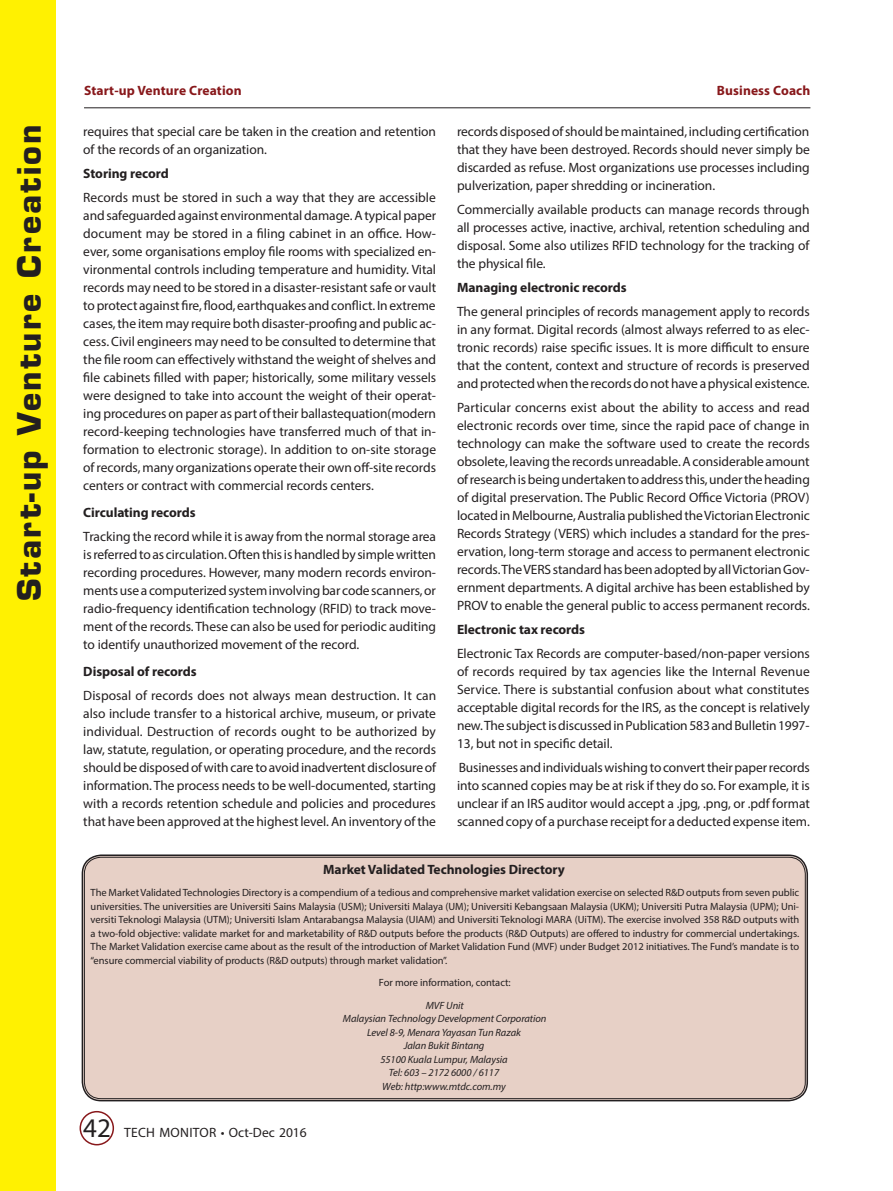
<style>
.page{position:relative;width:893px;height:1191px;background:#fff}
.page>*{position:absolute;margin:0;border:0;box-sizing:border-box;transform-origin:0 0}
.t1{font:700 31.5px "Eurostile";letter-spacing:.07em;color:#231f20}
.TS_BT_p4{font:13.5px/18px "Myriad Pro";letter-spacing:-.005em;color:#231f20;text-align:justify}
.TS_BT_p4-2{font:700 13.5px "Myriad Pro";letter-spacing:-.005em;color:#231f20}
.t2{font:700 13.5px "Myriad Pro";letter-spacing:.01em;color:#88181b}
.Filler_BT{font:700 13.5px "Myriad Pro";letter-spacing:-.005em;color:#231f20}
.VFH{font:13.5px "Myriad Pro";letter-spacing:.015em;color:#231f20}
.Filler_BT-2{font:10.5px/13.5px "Myriad Pro";letter-spacing:-.005em;color:#231f20;text-align:justify}
.Filler_BT-3{font:italic 10.5px/13.5px "Myriad Pro";letter-spacing:-.005em;color:#231f20;text-align:center}
.s1{font-size:27px}
</style>
<div class="page">
<div style="left:80px;top:1111px;width:34px;height:34px;border:2px solid #88181b;border-radius:50%"></div>
<div style="left:0;top:0;width:56px;height:1191px;background:#fff101"></div>
<hr style="left:84px;top:107px;width:726px;height:1px;background:#231f20">
<div style="left:83px;top:856px;width:723px;height:243px;background:#e7d0c6;border-radius:18px"></div>
<div style="left:82px;top:854px;width:726px;height:247px;border:2px solid #231f20;border-radius:19px"></div>
<div style="left:84px;top:857px;width:721px;height:242px;border:1px solid #231f20;border-radius:17px"></div>
<h1 class="t1" style="left:10px;top:601px;width:478px;rotate:-90deg">Start-up Venture Creation</h1>
<p class="t2" style="left:84px;top:81px;width:159px">Start-up Venture Creation</p>
<p class="t2" style="left:716px;top:81px;width:95px">Business Coach</p>
<p class="TS_BT_p4" style="left:457px;top:122px;width:354px">records disposed of should be maintained, including certification that they have been destroyed. Records should never simply be discarded as refuse. Most organizations use processes including pulverization, paper shredding or incineration.</p>
<p class="TS_BT_p4" style="left:457px;top:200px;width:354px">Commercially available products can manage records through all processes active, inactive, archival, retention scheduling and disposal. Some also utilizes RFID technology for the tracking of the physical file.</p>
<p class="TS_BT_p4-2" style="left:457px;top:279px;width:171px">Managing electronic records</p>
<p class="TS_BT_p4" style="left:457px;top:302px;width:354px">The general principles of records management apply to records in any format. Digital records (almost always referred to as elec&shy;tronic records) raise specific issues. It is more difficult to ensure that the content, context and structure of records is preserved and protected when the records do not have a physical existence.</p>
<p class="TS_BT_p4" style="left:457px;top:398px;width:354px">Particular concerns exist about the ability to access and read electronic records over time, since the rapid pace of change in technology can make the software used to create the records obsolete, leaving the records unreadable. A considerable amount of research is being undertaken to address this, under the heading of digital preservation. The Public Record Office Victoria (PROV) located in Melbourne, Australia published the Victorian Electronic Records Strategy (VERS) which includes a standard for the pres&shy;ervation, long-term storage and access to permanent electronic records. The VERS standard has been adopted by all Victorian Gov&shy;ernment departments. A digital archive has been established by PROV to enable the general public to access permanent records.</p>
<p class="TS_BT_p4-2" style="left:457px;top:621px;width:130px">Electronic tax records</p>
<p class="TS_BT_p4" style="left:457px;top:644px;width:354px">Electronic Tax Records are computer-based/non-paper versions of records required by tax agencies like the Internal Revenue Service. There is substantial confusion about what constitutes acceptable digital records for the IRS, as the concept is relatively new. The subject is discussed in Publication 583 and Bulletin 1997- 13, but not in specific detail.</p>
<p class="TS_BT_p4" style="left:457px;top:758px;width:354px">Businesses and individuals wishing to convert their paper records into scanned copies may be at risk if they do so. For example, it is unclear if an IRS auditor would accept a .jpg, .png, or .pdf format scanned copy of a purchase receipt for a deducted expense item.</p>
<p class="Filler_BT" style="left:323px;top:860px;width:243px">Market Validated Technologies Directory</p>
<p class="Filler_BT-2" style="left:91px;top:885px;width:710px">The Market Validated Technologies Directory is a compendium of a tedious and comprehensive market validation exercise on selected R&amp;D outputs from seven public universities. The universities are Universiti Sains Malaysia (USM); Universiti Malaya (UM); Universiti Kebangsaan Malaysia (UKM); Universiti Putra Malaysia (UPM); Uni&shy;versiti Teknologi Malaysia (UTM); Universiti Islam Antarabangsa Malaysia (UIAM) and Universiti Teknologi MARA (UiTM). The exercise involved 358 R&amp;D outputs with a two-fold objective: validate market for and marketability of R&amp;D outputs before the products (R&amp;D Outputs) are offered to industry for commercial undertakings.<br>The Market Validation exercise came about as the result of the introduction of Market Validation Fund (MVF) under Budget 2012 initiatives. The Fund’s mandate is to “ensure commercial viability of products (R&amp;D outputs) through market validation”.</p>
<p class="Filler_BT-2" style="left:379px;top:975px;width:133px">For more information, contact:</p>
<p class="Filler_BT-3" style="left:343px;top:998px;width:205px">MVF Unit<br>Malaysian Technology Development Corporation<br>Level 8-9, Menara Yayasan Tun Razak<br>Jalan Bukit Bintang<br>55100 Kuala Lumpur, Malaysia<br>Tel: 603 – 2172 6000 / 6117<br>Web: http:www.mtdc.com.my</p>
<p class="TS_BT_p4" style="left:83px;top:122px;width:354px">requires that special care be taken in the creation and retention of the records of an organization.</p>
<p class="TS_BT_p4-2" style="left:83px;top:165px;width:87px">Storing record</p>
<p class="TS_BT_p4" style="left:83px;top:188px;width:354px">Records must be stored in such a way that they are accessible and safeguarded against environmental damage. A typical paper document may be stored in a filing cabinet in an office. How&shy;ever, some organisations employ file rooms with specialized en&shy;vironmental controls including temperature and humidity. Vital records may need to be stored in a disaster-resistant safe or vault to protect against fire, flood, earthquakes and conflict. In extreme cases, the item may require both disaster-proofing and public ac&shy;cess. Civil engineers may need to be consulted to determine that the file room can effectively withstand the weight of shelves and file cabinets filled with paper; historically, some military vessels were designed to take into account the weight of their operat&shy;ing procedures on paper as part of their ballastequation(modern record-keeping technologies have transferred much of that in&shy;formation to electronic storage). In addition to on-site storage of records, many organizations operate their own off-site records centers or contract with commercial records centers.</p>
<p class="TS_BT_p4-2" style="left:83px;top:504px;width:114px">Circulating records</p>
<p class="TS_BT_p4" style="left:83px;top:527px;width:354px">Tracking the record while it is away from the normal storage area is referred to as circulation. Often this is handled by simple written recording procedures. However, many modern records environ&shy;ments use a computerized system involving bar code scanners, or radio-frequency identification technology (RFID) to track move&shy;ment of the records. These can also be used for periodic auditing to identify unauthorized movement of the record.</p>
<p class="TS_BT_p4-2" style="left:83px;top:663px;width:115px">Disposal of records</p>
<p class="TS_BT_p4" style="left:83px;top:686px;width:354px">Disposal of records does not always mean destruction. It can also include transfer to a historical archive, museum, or private individual. Destruction of records ought to be authorized by law, statute, regulation, or operating procedure, and the records should be disposed of with care to avoid inadvertent disclosure of information. The process needs to be well-documented, starting with a records retention schedule and policies and procedures that have been approved at the highest level. An inventory of the</p>
<p class="VFH" style="left:83px;top:1124px;width:225px"><span class="s1">42</span> TECH MONITOR • Oct-Dec 2016</p>
</div>
